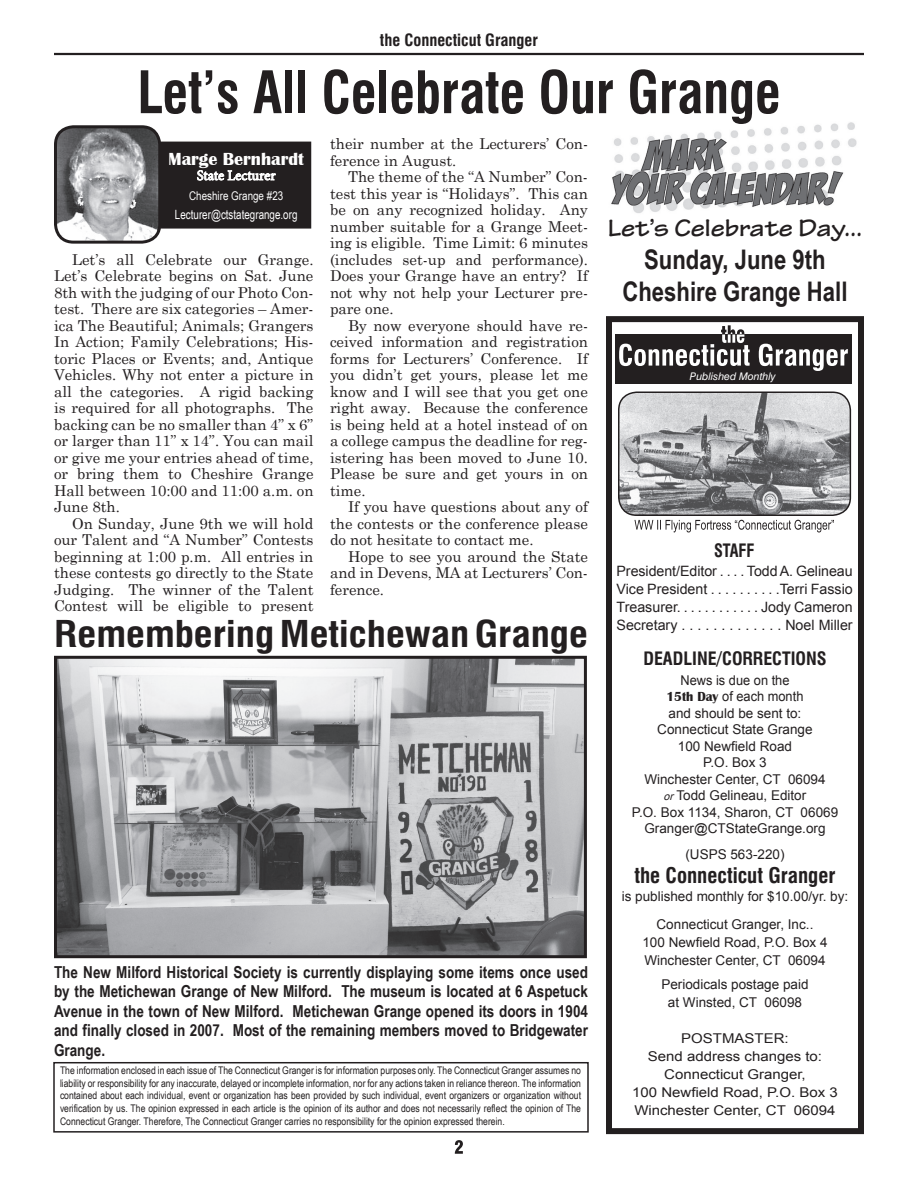
<style>
.page{position:relative;width:918px;height:1188px;background:#fff}
.page>*{position:absolute;margin:0;border:0;box-sizing:border-box;transform-origin:0 0}
.t1{font:700 condensed 57px "Swiss 721 BT";color:#231f20;scale:.94 1}
.t2{font:700 condensed 36px "Swiss 721 BT";color:#231f20;scale:1.1 1}
.t3{font:700 27px/32.4px "Arial Narrow";color:#231f20;text-align:center}
.t4{font:700 expanded 25.5px "Tekton Pro";color:#231f20;scale:.9 1}
.t5{font:700 condensed 21px "Swiss 721 BT";color:#231f20}
.t6{font:700 condensed 18px "Swiss 721 BT";color:#231f20}
.t7{font:700 18px "Britannic";color:#fff}
.t8{font:700 condensed 18px "Swiss 721 BT";color:#231f20;scale:.9 1}
.t9{font:700 16.5px/19.5px "Arial Narrow";color:#231f20;text-align:justify}
.t10{font:700 condensed 16.5px "Swiss 721 BT";color:#231f20}
.t11{font:15px/16.5px "Century Schoolbook";color:#231f20;text-align:justify}
.t12{font:14.25px/18px "Arial";color:#231f20;text-align:justify}
.t13{font:14.25px "Minion Pro";color:#fff}
.t14{font:13.5px/16.5px "Arial";color:#231f20;text-align:center;scale:.95 1}
.t15{font:13.5px/18px "Arial";color:#231f20;text-align:center}
.t16{font:13.5px/18px "Arial";color:#231f20;text-align:center;scale:1.11 1}
.t17{font:12.75px "Arial Narrow";color:#fff;scale:.94 1}
.t18{font:12px "Arial Narrow";color:#fff}
.t19{font:10.5px/12.6px "Arial Narrow";color:#231f20;text-align:justify}
.t20{font:italic 10.5px "Swiss 721 BT";color:#fff}
.s1{font-family:"Britannic";font-weight:700}
.s2{font-style:italic;font-size:10.5px}
</style>
<div class="page">
<hr style="left:54px;top:53px;width:810px;height:2px;background:#231f20">
<img style="left:611px;top:122px;width:246px;height:91px">
<svg style="left:455px;top:1140px;width:8px;height:14px"></svg>
<div style="left:606px;top:316px;width:258px;height:818px;border:6px solid #231f20"></div>
<img style="left:619px;top:392px;width:231px;height:123px">
<div style="left:618px;top:391px;width:233px;height:125px;border:2px solid #231f20;border-radius:18px"></div>
<svg style="left:634px;top:520px;width:200px;height:12px"></svg>
<div style="left:616px;top:334px;width:236px;height:50px;background:#231f20"></div>
<svg style="left:619px;top:325px;width:229px;height:46px"></svg>
<img style="left:58px;top:660px;width:525px;height:294px">
<div style="left:54px;top:656px;width:533px;height:302px;border:3px solid #231f20"></div>
<img style="left:58px;top:127px;width:102px;height:113px">
<div style="left:54px;top:125px;width:107px;height:119px;border:3px solid #231f20;border-radius:18px"></div>
<div style="left:161px;top:142px;width:149px;height:86px;background:#231f20"></div>
<div style="left:160px;top:142px;width:151px;height:87px;border:2px solid #231f20"></div>
<svg style="left:197px;top:170px;width:79px;height:11px"></svg>
<div style="left:53px;top:1062px;width:536px;height:71px;border:2px solid #231f20"></div>
<p class="t10" style="left:380px;top:30px;width:160px">the Connecticut Granger</p>
<h1 class="t1" style="left:137px;top:58px;width:686px">Let’s All Celebrate Our Grange</h1>
<p class="t11" style="left:330px;top:135px;width:260px">their number at the Lecturers’ Con&shy;ference in August.</p>
<p class="t11" style="left:330px;top:168px;width:260px;text-indent:18px">The theme of the “A Number” Con&shy;test this year is “Holidays”. This can be on any recognized holiday. Any number suitable for a Grange Meet&shy;ing is eligible. Time Limit: 6 minutes (includes set-up and performance).<br>Does your Grange have an entry? If not why not help your Lecturer pre&shy;pare one.</p>
<p class="t11" style="left:330px;top:317px;width:260px;text-indent:18px">By now everyone should have re&shy;ceived information and registration forms for Lecturers’ Conference. If you didn’t get yours, please let me know and I will see that you get one right away. Because the conference is being held at a hotel instead of on a college campus the deadline for reg&shy;istering has been moved to June 10.<br>Please be sure and get yours in on time.</p>
<p class="t11" style="left:330px;top:498px;width:260px;text-indent:18px">If you have questions about any of the contests or the conference please do not hesitate to contact me.</p>
<p class="t11" style="left:330px;top:548px;width:260px;text-indent:18px">Hope to see you around the State and in Devens, MA at Lecturers’ Con&shy;ference.</p>
<p class="t7" style="left:168px;top:149px;width:137px">Marge Bernhardt</p>
<p class="t13" style="left:197px;top:166px;width:80px">State Lecturer</p>
<p class="t18" style="left:189px;top:188px;width:96px">Cheshire Grange #23</p>
<p class="t17" style="left:175px;top:207px;width:132px">Lecturer@ctstategrange.org</p>
<p class="t11" style="left:54px;top:251px;width:261px;text-indent:18px">Let’s all Celebrate our Grange.<br>Let’s Celebrate begins on Sat. June 8th with the judging of our Photo Con&shy;test. There are six categories – Amer&shy;ica The Beautiful; Animals; Grangers In Action; Family Celebrations; His&shy;toric Places or Events; and, Antique Vehicles. Why not enter a picture in all the categories. A rigid backing is required for all photographs. The backing can be no smaller than 4” x 6” or larger than 11” x 14”. You can mail or give me your entries ahead of time, or bring them to Cheshire Grange Hall between 10:00 and 11:00 a.m. on June 8th.</p>
<p class="t11" style="left:54px;top:515px;width:261px;text-indent:18px">On Sunday, June 9th we will hold our Talent and “A Number” Contests beginning at 1:00 p.m. All entries in these contests go directly to the State Judging. The winner of the Talent Contest will be eligible to present</p>
<h3 class="t4" style="left:608px;top:213px;width:284px">Let’s Celebrate Day...</h3>
<h3 class="t3" style="left:622px;top:243px;width:227px">Sunday, June 9th<br>Cheshire Grange Hall</h3>
<p class="t20" style="left:690px;top:370px;width:87px">Published Monthly</p>
<p class="t8" style="left:714px;top:540px;width:46px">STAFF</p>
<p class="t12" style="left:617px;top:562px;width:238px">President/Editor . . . . Todd A. Gelineau Vice President . . . . . . . . . .Terri Fassio Treasurer. . . . . . . . . . . . Jody Cameron Secretary . . . . . . . . . . . . . Noel Miller</p>
<h2 class="t2" style="left:54px;top:612px;width:487px">Remembering Metichewan Grange</h2>
<p class="t6" style="left:643px;top:648px;width:185px">DEADLINE/CORRECTIONS</p>
<p class="t9" style="left:54px;top:962px;width:536px">The New Milford Historical Society is currently displaying some items once used by the Metichewan Grange of New Milford. The museum is located at 6 Aspetuck Avenue in the town of New Milford. Metichewan Grange opened its doors in 1904 and finally closed in 2007. Most of the remaining members moved to Bridgewater Grange.</p>
<p class="t19" style="left:60px;top:1064px;width:523px">The information enclosed in each issue of The Connecticut Granger is for information purposes only. The Connecticut Granger assumes no liability or responsibility for any inaccurate, delayed or incomplete information, nor for any actions taken in reliance thereon. The information contained about each individual, event or organization has been provided by such individual, event organizers or organization without verification by us. The opinion expressed in each article is the opinion of its author and does not necessarily reflect the opinion of The Connecticut Granger. Therefore, The Connecticut Granger carries no responsibility for the opinion expressed therein.</p>
<p class="t14" style="left:632px;top:672px;width:219px">News is due on the<br><span class="s1">15th Day</span> of each month<br>and should be sent to:<br>Connecticut State Grange<br>100 Newfield Road<br>P.O. Box 3<br>Winchester Center, CT 06094 <span class="s2">or</span>Todd Gelineau, Editor<br>P.O. Box 1134, Sharon, CT 06069<br>Granger@CTStateGrange.org</p>
<p class="t15" style="left:685px;top:845px;width:101px">(USPS 563-220)</p>
<h3 class="t5" style="left:634px;top:863px;width:203px">the Connecticut Granger</h3>
<p class="t15" style="left:622px;top:882px;width:228px;line-height:28.5px">is published monthly for $10.00/yr. by:<br>Connecticut Granger, Inc..</p>
<p class="t15" style="left:642px;top:934px;width:187px;text-align:left">100 Newfield Road, P.O. Box 4<br>Winchester Center, CT 06094</p>
<p class="t15" style="left:661px;top:976px;width:149px">Periodicals postage paid at Winsted, CT 06098</p>
<p class="t16" style="left:632px;top:1030px;width:187px">POSTMASTER:<br>Send address changes to:<br>Connecticut Granger,<br>100 Newfield Road, P.O. Box 3<br>Winchester Center, CT 06094</p>
</div>
